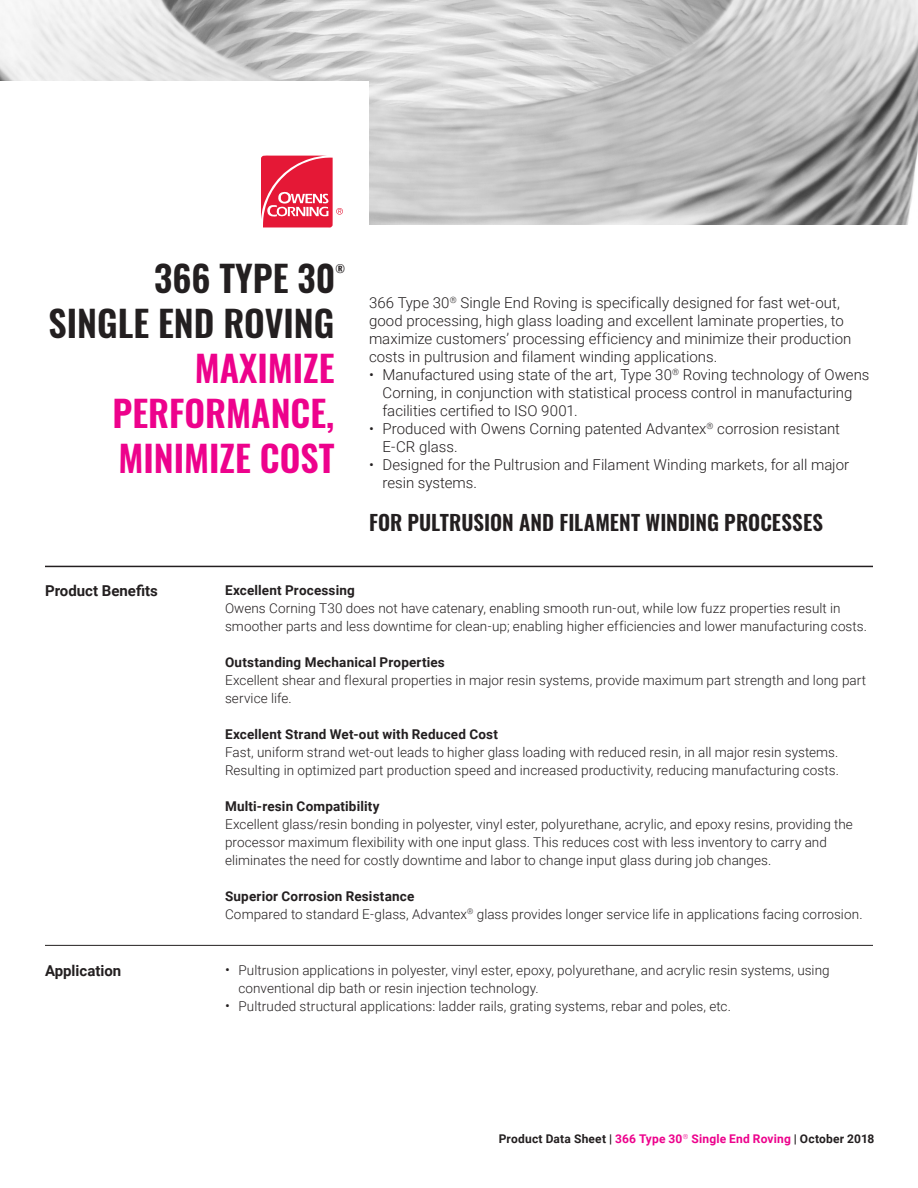
<style>
.page{position:relative;width:918px;height:1188px;background:#fff}
.page>*{position:absolute;margin:0;border:0;box-sizing:border-box;transform-origin:0 0}
.Primary_Header{font:600 36px "Oswald";color:#ed028c}
.Primary_Header-2{font:600 36px "Oswald";color:#231f20}
.Intro{font:600 21px "Oswald";color:#231f20}
.Intro-2{font:300 15px/18px "Roboto";color:#231f20}
.Product__titles{font:700 15px "Roboto";color:#231f20}
.Intro-3{font:300 13.5px/18px "Roboto";letter-spacing:.005em;color:#231f20}
.Intro-4{font:700 13.5px "Roboto";letter-spacing:.015em;color:#231f20}
.Header__copy{font:700 12px "Roboto";letter-spacing:.015em;color:#231f20}
.Primary_Header-3{font:600 10.8px "Oswald";color:#231f20}
.s1{font-size:15px}
.s2{color:#ed028c}
</style>
<div class="page">
<hr style="left:45px;top:566px;width:828px;height:1px;background:#231f20">
<hr style="left:45px;top:945px;width:828px;height:1px;background:#231f20">
<svg style="left:263px;top:225px;width:70px;height:3px"></svg>
<img style="left:0;top:0;width:918px;height:225px">
<p class="Primary_Header-2" style="left:154px;top:259px;width:183px">366 TYPE 30</p>
<p class="Primary_Header-3" style="left:335px;top:263px;width:11px">®</p>
<p class="Primary_Header-2" style="left:49px;top:304px;width:287px">SINGLE END ROVING</p>
<p class="Primary_Header" style="left:195px;top:349px;width:141px">MAXIMIZE</p>
<p class="Primary_Header" style="left:113px;top:394px;width:223px">PERFORMANCE,</p>
<p class="Primary_Header" style="left:118px;top:439px;width:218px">MINIMIZE COST</p>
<p class="Intro-2" style="left:369px;top:293px;width:484px">366 Type 30<sup>®</sup> Single End Roving is specifically designed for fast wet-out, good processing, high glass loading and excellent laminate properties, to maximize customers’ processing efficiency and minimize their production costs in pultrusion and filament winding applications.</p>
<p class="Intro-2" style="left:382px;top:365px;width:489px;text-indent:-14px">• Manufactured using state of the art, Type 30<sup>®</sup> Roving technology of Owens<br>Corning, in conjunction with statistical process control in manufacturing facilities certified to ISO 9001.</p>
<p class="Intro-2" style="left:382px;top:419px;width:459px;text-indent:-14px">• Produced with Owens Corning patented Advantex<sup>®</sup> corrosion resistant<br>E-CR glass.</p>
<p class="Intro-2" style="left:382px;top:455px;width:468px;text-indent:-14px">• Designed for the Pultrusion and Filament Winding markets, for all major resin systems.</p>
<p class="Intro" style="left:369px;top:511px;width:456px">FOR PULTRUSION AND FILAMENT WINDING PROCESSES</p>
<p class="Product__titles" style="left:45px;top:580px;width:114px">Product Benefits</p>
<p class="Product__titles" style="left:45px;top:960px;width:78px">Application</p>
<p class="Intro-4" style="left:225px;top:580px;width:131px">Excellent Processing</p>
<p class="Intro-3" style="left:225px;top:598px;width:644px">Owens Corning T30 does not have catenary, enabling smooth run-out, while low fuzz properties result in smoother parts and less downtime for clean-up; enabling higher efficiencies and lower manufacturing costs.</p>
<p class="Intro-4" style="left:225px;top:652px;width:221px">Outstanding Mechanical Properties</p>
<p class="Intro-3" style="left:225px;top:670px;width:643px">Excellent shear and flexural properties in major resin systems, provide maximum part strength and long part service life.</p>
<p class="Intro-4" style="left:225px;top:724px;width:275px">Excellent Strand Wet-out with Reduced Cost</p>
<p class="Intro-3" style="left:225px;top:742px;width:616px">Fast, uniform strand wet-out leads to higher glass loading with reduced resin, in all major resin systems.<br>Resulting in optimized part production speed and increased productivity, reducing manufacturing costs.</p>
<p class="Intro-4" style="left:225px;top:796px;width:156px">Multi-resin Compatibility</p>
<p class="Intro-3" style="left:225px;top:814px;width:629px">Excellent glass/resin bonding in polyester, vinyl ester, polyurethane, acrylic, and epoxy resins, providing the processor maximum flexibility with one input glass. This reduces cost with less inventory to carry and eliminates the need for costly downtime and labor to change input glass during job changes.</p>
<p class="Intro-4" style="left:225px;top:886px;width:191px">Superior Corrosion Resistance</p>
<p class="Intro-3" style="left:225px;top:904px;width:639px">Compared to standard E-glass, Advantex<sup>®</sup> glass provides longer service life in applications facing corrosion.</p>
<p class="Intro-3" style="left:238px;top:960px;width:593px;text-indent:-14px"><span class="s1">•</span> Pultrusion applications in polyester, vinyl ester, epoxy, polyurethane, and acrylic resin systems, using conventional dip bath or resin injection technology.</p>
<p class="Intro-3" style="left:225px;top:996px;width:507px"><span class="s1">•</span> Pultruded structural applications: ladder rails, grating systems, rebar and poles, etc.</p>
<p class="Header__copy" style="left:499px;top:1130px;width:377px">Product Data Sheet | <span class="s2">366 Type 30</span><sup>®</sup> <span class="s2">Single End Roving</span> | October 2018</p>
</div>
